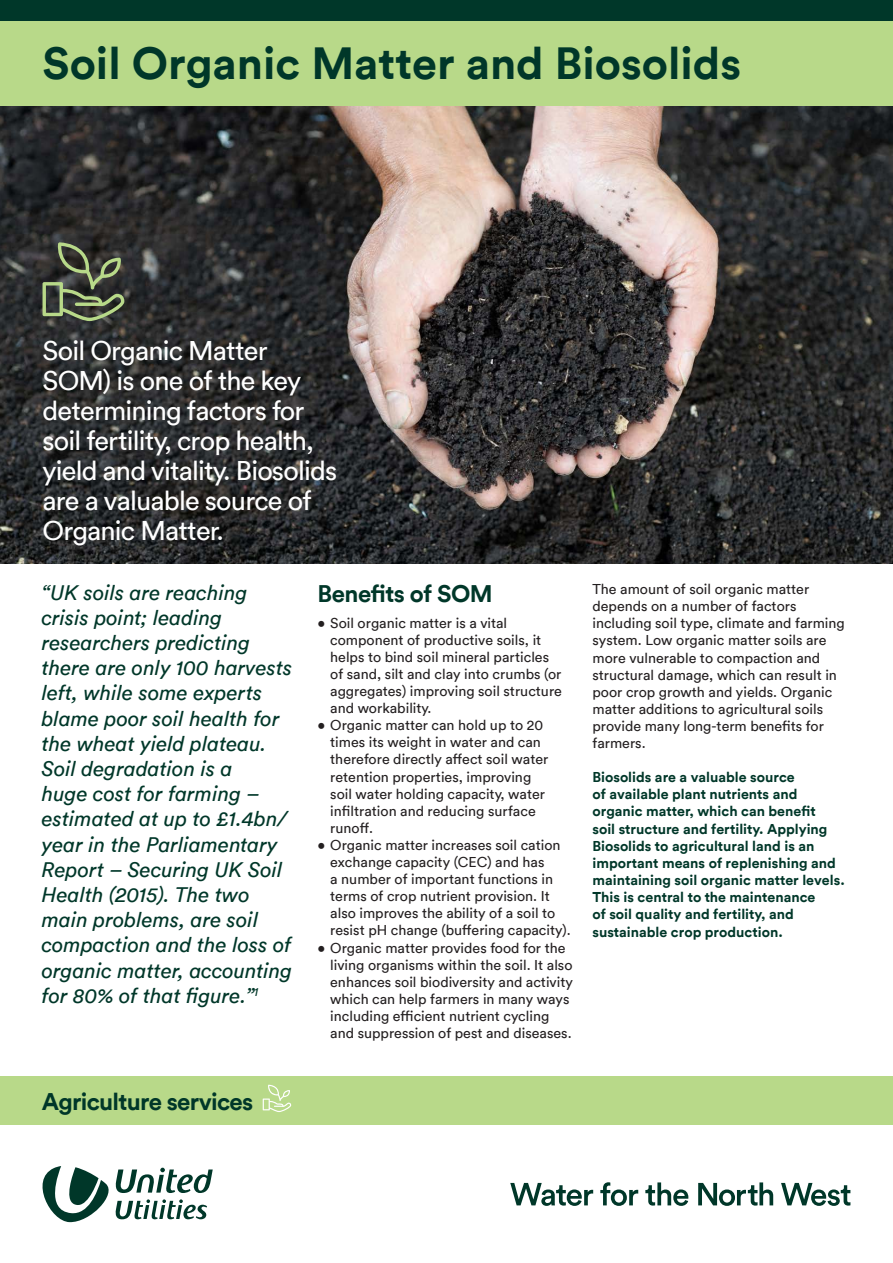
<style>
.page{position:relative;width:893px;height:1263px;background:#fff}
.page>*{position:absolute;margin:0;border:0;box-sizing:border-box;transform-origin:0 0}
.t1{font:700 45px "Circular TT";color:#003729}
.t2{font:27px/30px "Circular TT";letter-spacing:-.03em;color:#fff}
.t3{font:700 24.15px "Circular TT";letter-spacing:-.03em;color:#003729}
.t4{font:700 24px "Circular TT";letter-spacing:-.02em;color:#003729}
.t5{font:italic 21px/25.2px "Circular TT";color:#003729}
.t6{font:14.25px/17.1px "Circular TT";color:#231f20}
.t7{font:700 14.25px/17.2px "Circular TT";color:#003729}
</style>
<div class="page">
<div style="left:0;top:0;width:893px;height:86px;background:#003729"></div>
<div style="left:0;top:21px;width:893px;height:90px;background:#b8d989"></div>
<div style="left:0;top:1076px;width:893px;height:49px;background:#b8d989"></div>
<svg style="left:263px;top:1085px;width:28px;height:27px"></svg>
<svg style="left:510px;top:1182px;width:340px;height:24px"></svg>
<svg style="left:43px;top:1166px;width:170px;height:56px"></svg>
<img style="left:0;top:106px;width:893px;height:457px">
<svg style="left:43px;top:242px;width:81px;height:79px;background:#4e5543"></svg>
<p class="t1" style="left:43px;top:34px;width:700px">Soil Organic Matter and Biosolids</p>
<p class="t2" style="left:43px;top:335px;width:296px">Soil Organic Matter<br>SOM) is one of the key determining factors for soil fertility, crop health, yield and vitality. Biosolids are a valuable source of<br>Organic Matter.</p>
<p class="t5" style="left:42px;top:579px;width:252px">“UK soils are reaching crisis point; leading researchers predicting there are only 100 harvests left, while some experts blame poor soil health for the wheat yield plateau.<br>Soil degradation is a<br>huge cost for farming – estimated at up to £1.4bn/ year in the Parliamentary<br>Report – Securing UK Soil<br>Health (2015). The two main problems, are soil compaction and the loss of organic matter, accounting for 80% of that figure.”<sup>1</sup></p>
<p class="t4" style="left:317px;top:578px;width:177px">Benefits of SOM</p>
<p class="t6" style="left:330px;top:614px;width:233px;text-indent:-13px">• Soil organic matter is a vital component of productive soils, it helps to bind soil mineral particles of sand, silt and clay into crumbs (or aggregates) improving soil structure and workability.</p>
<p class="t6" style="left:330px;top:716px;width:220px;text-indent:-13px">• Organic matter can hold up to 20 times its weight in water and can therefore directly affect soil water retention properties, improving soil water holding capacity, water infiltration and reducing surface runoff.</p>
<p class="t6" style="left:330px;top:836px;width:242px;text-indent:-13px">• Organic matter increases soil cation exchange capacity (CEC) and has<br>a number of important functions in terms of crop nutrient provision. It also improves the ability of a soil to resist pH change (buffering capacity).</p>
<p class="t6" style="left:330px;top:939px;width:244px;text-indent:-13px">• Organic matter provides food for the living organisms within the soil. It also enhances soil biodiversity and activity which can help farmers in many ways including efficient nutrient cycling and suppression of pest and diseases.</p>
<p class="t6" style="left:592px;top:580px;width:254px">The amount of soil organic matter depends on a number of factors including soil type, climate and farming system. Low organic matter soils are more vulnerable to compaction and structural damage, which can result in poor crop growth and yields. Organic matter additions to agricultural soils provide many long-term benefits for farmers.</p>
<p class="t7" style="left:592px;top:768px;width:254px">Biosolids are a valuable source<br>of available plant nutrients and organic matter, which can benefit<br>soil structure and fertility. Applying Biosolids to agricultural land is an important means of replenishing and maintaining soil organic matter levels.<br>This is central to the maintenance<br>of soil quality and fertility, and sustainable crop production.</p>
<h3 class="t3" style="left:42px;top:1086px;width:213px">Agriculture services</h3>
</div>
